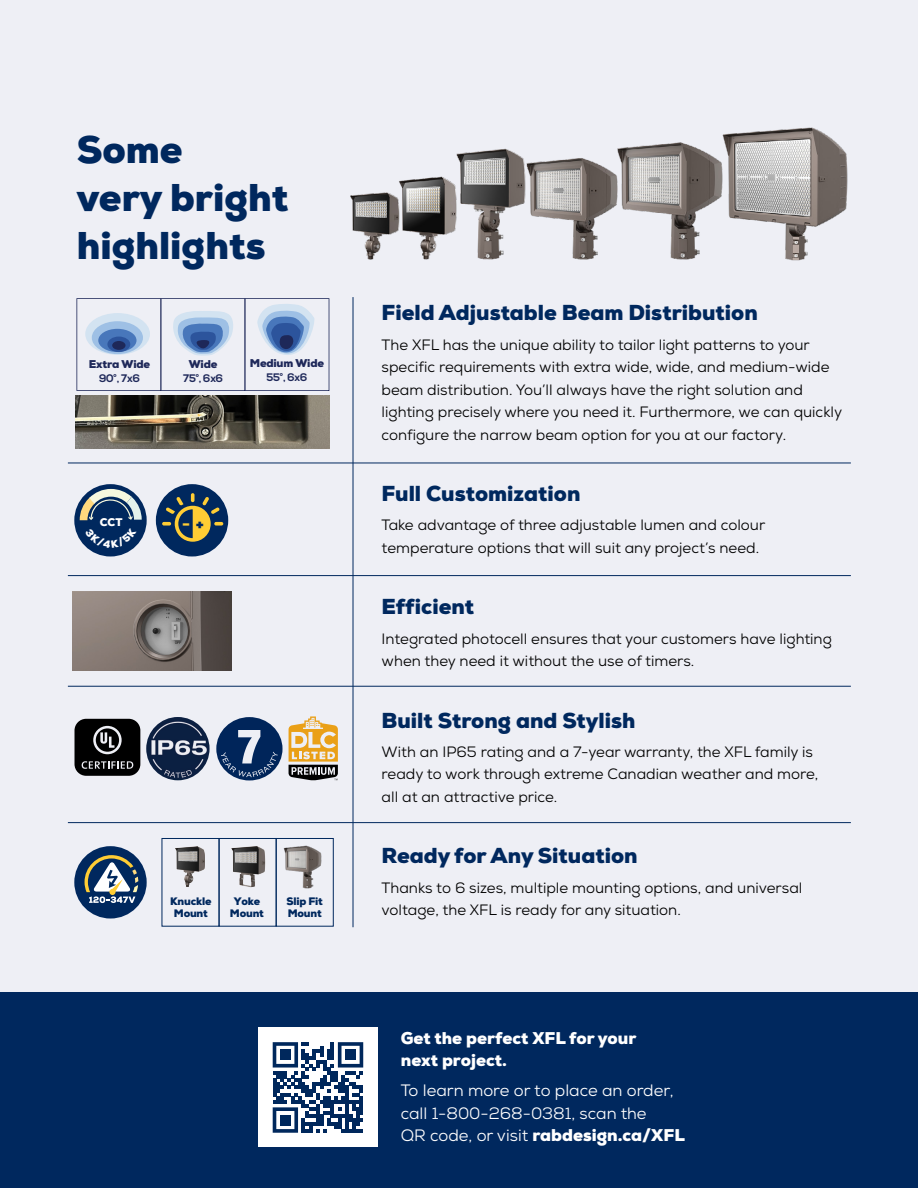
<style>
.page{position:relative;width:918px;height:1188px;background:#fff}
.page>*{position:absolute;margin:0;border:0;box-sizing:border-box;transform-origin:0 0}
.t1{font:900 37.5px/48px "Nexa";color:#00285e}
.t2{font:900 21px "Nexa";color:#00285e}
.t3{font:16.5px/22.5px "Nexa";color:#fff}
.t4{font:900 16.5px/22.5px "Nexa";color:#fff}
.t5{font:900 15.15px "Nexa";color:#ffcd34}
.t6{font:15px/22.5px "Nexa";color:#000}
.t7{font:900 10.95px "Nexa";letter-spacing:-.02em;color:#1e2859}
.t8{font:700 10.95px "Nexa";letter-spacing:-.02em;color:#1e2859}
.t9{font:900 10.8px "Nexa";color:#fff}
.t10{font:900 10.5px/12.6px "Nexa";letter-spacing:-.02em;color:#00285e;text-align:center}
.s1{color:#00285e}
.s2{font-weight:900}
</style>
<div class="page">
<div style="left:0;top:0;width:918px;height:993px;background:#eeeff5"></div>
<div style="left:0;top:993px;width:918px;height:195px;background:#00285e"></div>
<hr style="left:353px;top:297px;width:1px;height:630px;background:#00285e">
<hr style="left:68px;top:463px;width:783px;height:1px;background:#00285e">
<hr style="left:68px;top:575px;width:783px;height:1px;background:#00285e">
<hr style="left:68px;top:686px;width:783px;height:1px;background:#00285e">
<hr style="left:68px;top:822px;width:783px;height:1px;background:#00285e">
<div style="left:75px;top:719px;width:65px;height:57px;background:#000;border-radius:12px"></div>
<svg style="left:93px;top:726px;width:29px;height:28px"></svg>
<svg style="left:82px;top:761px;width:51px;height:8px"></svg>
<div style="left:216px;top:717px;width:67px;height:63px;background:#00285e;border-radius:50%"></div>
<svg style="left:221px;top:730px;width:57px;height:47px"></svg>
<svg style="left:289px;top:716px;width:49px;height:64px"></svg>
<img style="left:146px;top:717px;width:64px;height:63px;border-radius:32px">
<img style="left:73px;top:591px;width:158px;height:80px">
<img style="left:76px;top:395px;width:254px;height:53px">
<img style="left:350px;top:127px;width:498px;height:134px">
<div style="left:276px;top:838px;width:58px;height:88px;border:1px solid #00285e"></div>
<img style="left:167px;top:835px;width:187px;height:53px">
<div style="left:156px;top:484px;width:72px;height:72px;background:#00285e;border-radius:50%"></div>
<svg style="left:162px;top:493px;width:61px;height:49px"></svg>
<div style="left:74px;top:846px;width:73px;height:73px;background:#00285e;border-radius:50%"></div>
<svg style="left:85px;top:855px;width:53px;height:48px"></svg>
<div style="left:74px;top:484px;width:73px;height:72px;background:#00285e;border-radius:50%"></div>
<svg style="left:80px;top:489px;width:62px;height:31px"></svg>
<div style="left:258px;top:1028px;width:120px;height:119px;background:#fff"></div>
<svg style="left:273px;top:1042px;width:90px;height:91px"></svg>
<svg style="left:76px;top:298px;width:253px;height:93px"></svg>
<h1 class="t1" style="left:77px;top:126px;width:213px">Some<br>very bright highlights</h1>
<p class="t7" style="left:89px;top:357px;width:63px">Extra Wide</p>
<p class="t8" style="left:99px;top:372px;width:43px">90°, 7x6</p>
<p class="t7" style="left:189px;top:357px;width:30px">Wide</p>
<p class="t8" style="left:183px;top:372px;width:42px">75°, 6x6</p>
<p class="t7" style="left:250px;top:355px;width:76px">Medium Wide</p>
<p class="t8" style="left:267px;top:371px;width:42px">55°, 6x6</p>
<p class="t9" style="left:100px;top:515px;width:24px">CCT</p>
<p class="t5" style="left:182px;top:513px;width:23px">- <span class="s1">+</span></p>
<p class="t10" style="left:170px;top:895px;width:43px">Knuckle<br>Mount</p>
<p class="t10" style="left:230px;top:895px;width:35px">Yoke<br>Mount</p>
<p class="t10" style="left:287px;top:895px;width:38px;text-align:left">Slip Fit<br>Mount</p>
<h2 class="t2" style="left:382px;top:299px;width:378px">Field Adjustable Beam Distribution</h2>
<p class="t6" style="left:382px;top:333px;width:462px">The XFL has the unique ability to tailor light patterns to your specific requirements with extra wide, wide, and medium-wide beam distribution. You’ll always have the right solution and lighting precisely where you need it. Furthermore, we can quickly configure the narrow beam option for you at our factory.</p>
<h2 class="t2" style="left:382px;top:480px;width:200px">Full Customization</h2>
<p class="t6" style="left:382px;top:514px;width:385px">Take advantage of three adjustable lumen and colour temperature options that will suit any project’s need.</p>
<h2 class="t2" style="left:382px;top:593px;width:94px">Efficient</h2>
<p class="t6" style="left:382px;top:627px;width:452px">Integrated photocell ensures that your customers have lighting when they need it without the use of timers.</p>
<h2 class="t2" style="left:382px;top:706px;width:255px">Built Strong and Stylish</h2>
<p class="t6" style="left:382px;top:740px;width:438px">With an IP65 rating and a 7-year warranty, the XFL family is ready to work through extreme Canadian weather and more, all at an attractive price.</p>
<h2 class="t2" style="left:382px;top:842px;width:258px">Ready for Any Situation</h2>
<p class="t6" style="left:382px;top:876px;width:422px">Thanks to 6 sizes, multiple mounting options, and universal voltage, the XFL is ready for any situation.</p>
<p class="t4" style="left:401px;top:1027px;width:237px">Get the perfect XFL for your next project.</p>
<p class="t3" style="left:401px;top:1080px;width:286px">To learn more or to place an order, call 1-800-268-0381, scan the<br>QR code, or visit <span class="s2">rabdesign.ca/XFL</span></p>
</div>
